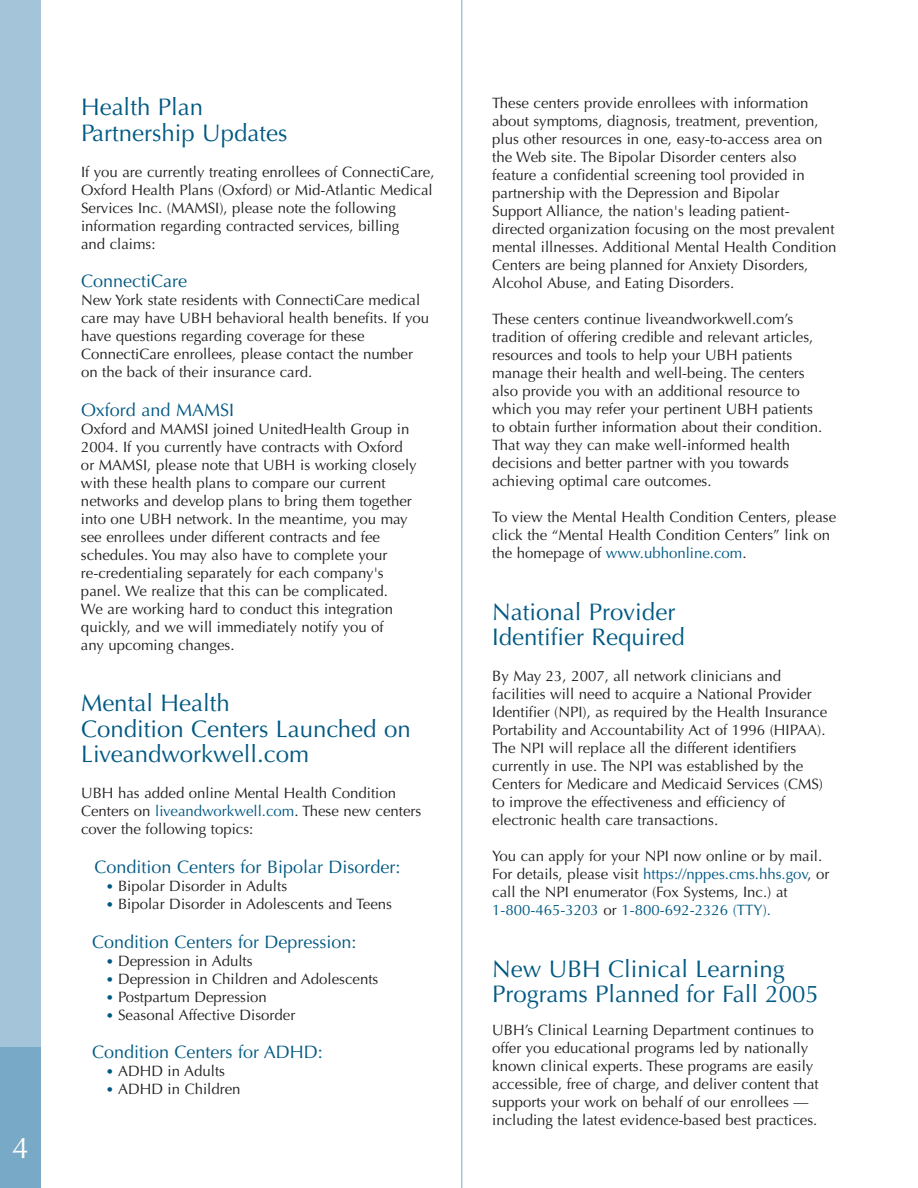
<style>
.page{position:relative;width:918px;height:1188px;background:#fff}
.page>*{position:absolute;margin:0;border:0;box-sizing:border-box;transform-origin:0 0}
.t1{font:30px "Optima";color:#fff}
.t2{font:24px/25.5px "Optima";color:#005983}
.t3{font:18px "Optima";color:#005983}
.t4{font:15px/18px "Optima";color:#231f20}
.s1{color:#005983}
.s2{font-size:13.5px;color:#005983}
</style>
<div class="page">
<div style="left:0;top:0;width:41px;height:1188px;background:#a3c4d9"></div>
<div style="left:0;top:1047px;width:41px;height:141px;background:#78a9c7"></div>
<hr style="left:461px;top:0;width:1px;height:1188px;background:#78a9c7">
<h1 class="t1" style="left:12px;top:1136px;width:18px">4</h1>
<h2 class="t2" style="left:81px;top:97px;width:208px">Health Plan<br>Partnership Updates</h2>
<p class="t4" style="left:81px;top:164px;width:355px">If you are currently treating enrollees of ConnectiCare, Oxford Health Plans (Oxford) or Mid-Atlantic Medical Services Inc. (MAMSI), please note the following information regarding contracted services, billing<br>and claims:</p>
<p class="t3" style="left:81px;top:274px;width:108px">ConnectiCare</p>
<p class="t4" style="left:81px;top:293px;width:350px">New York state residents with ConnectiCare medical care may have UBH behavioral health benefits. If you have questions regarding coverage for these ConnectiCare enrollees, please contact the number on the back of their insurance card.</p>
<p class="t3" style="left:81px;top:402px;width:155px">Oxford and MAMSI</p>
<p class="t4" style="left:81px;top:421px;width:337px">Oxford and MAMSI joined UnitedHealth Group in 2004. If you currently have contracts with Oxford or MAMSI, please note that UBH is working closely with these health plans to compare our current networks and develop plans to bring them together into one UBH network. In the meantime, you may see enrollees under different contracts and fee schedules. You may also have to complete your re-credentialing separately for each company's panel. We realize that this can be complicated.<br>We are working hard to conduct this integration quickly, and we will immediately notify you of<br>any upcoming changes.</p>
<h2 class="t2" style="left:81px;top:693px;width:331px">Mental Health<br>Condition Centers Launched on<br>Liveandworkwell.com</h2>
<p class="t4" style="left:81px;top:786px;width:342px">UBH has added online Mental Health Condition<br>Centers on <span class="s1">liveandworkwell.com</span>. These new centers cover the following topics:</p>
<p class="t3" style="left:94px;top:859px;width:308px">Condition Centers for Bipolar Disorder:</p>
<p class="t4" style="left:106px;top:878px;width:183px"><span class="s2">•</span> Bipolar Disorder in Adults</p>
<p class="t4" style="left:106px;top:896px;width:288px"><span class="s2">•</span> Bipolar Disorder in Adolescents and Teens</p>
<p class="t3" style="left:92px;top:934px;width:266px">Condition Centers for Depression:</p>
<p class="t4" style="left:106px;top:953px;width:148px"><span class="s2">•</span> Depression in Adults</p>
<p class="t4" style="left:106px;top:971px;width:274px"><span class="s2">•</span> Depression in Children and Adolescents</p>
<p class="t4" style="left:106px;top:989px;width:163px"><span class="s2">•</span> Postpartum Depression</p>
<p class="t4" style="left:106px;top:1007px;width:191px"><span class="s2">•</span> Seasonal Affective Disorder</p>
<p class="t3" style="left:92px;top:1045px;width:232px">Condition Centers for ADHD:</p>
<p class="t4" style="left:106px;top:1064px;width:121px"><span class="s2">•</span> ADHD in Adults</p>
<p class="t4" style="left:106px;top:1082px;width:136px"><span class="s2">•</span> ADHD in Children</p>
<p class="t4" style="left:492px;top:96px;width:346px">These centers provide enrollees with information about symptoms, diagnosis, treatment, prevention, plus other resources in one, easy-to-access area on the Web site. The Bipolar Disorder centers also feature a confidential screening tool provided in partnership with the Depression and Bipolar<br>Support Alliance, the nation's leading patient&shy;directed organization focusing on the most prevalent mental illnesses. Additional Mental Health Condition Centers are being planned for Anxiety Disorders, Alcohol Abuse, and Eating Disorders.</p>
<p class="t4" style="left:492px;top:312px;width:332px">These centers continue liveandworkwell.com’s tradition of offering credible and relevant articles, resources and tools to help your UBH patients manage their health and well-being. The centers also provide you with an additional resource to which you may refer your pertinent UBH patients to obtain further information about their condition.<br>That way they can make well-informed health decisions and better partner with you towards achieving optimal care outcomes.</p>
<p class="t4" style="left:492px;top:510px;width:346px">To view the Mental Health Condition Centers, please click the “Mental Health Condition Centers” link on the homepage of <span class="s1">www.ubhonline.com</span>.</p>
<h2 class="t2" style="left:492px;top:601px;width:194px">National Provider<br>Identifier Required</h2>
<p class="t4" style="left:492px;top:669px;width:337px">By May 23, 2007, all network clinicians and facilities will need to acquire a National Provider Identifier (NPI), as required by the Health Insurance Portability and Accountability Act of 1996 (HIPAA).<br>The NPI will replace all the different identifiers currently in use. The NPI was established by the Centers for Medicare and Medicaid Services (CMS) to improve the effectiveness and efficiency of electronic health care transactions.</p>
<p class="t4" style="left:492px;top:849px;width:339px">You can apply for your NPI now online or by mail.<br>For details, please visit <span class="s1">https://nppes.cms.hhs.gov</span>, or call the NPI enumerator (Fox Systems, Inc.) at <span class="s1">1-800-465-3203</span> or <span class="s1">1-800-692-2326 (TTY).</span></p>
<h2 class="t2" style="left:492px;top:958px;width:328px">New UBH Clinical Learning<br>Programs Planned for Fall 2005</h2>
<p class="t4" style="left:492px;top:1023px;width:328px">UBH’s Clinical Learning Department continues to offer you educational programs led by nationally known clinical experts. These programs are easily accessible, free of charge, and deliver content that supports your work on behalf of our enrollees — including the latest evidence-based best practices.</p>
</div>
